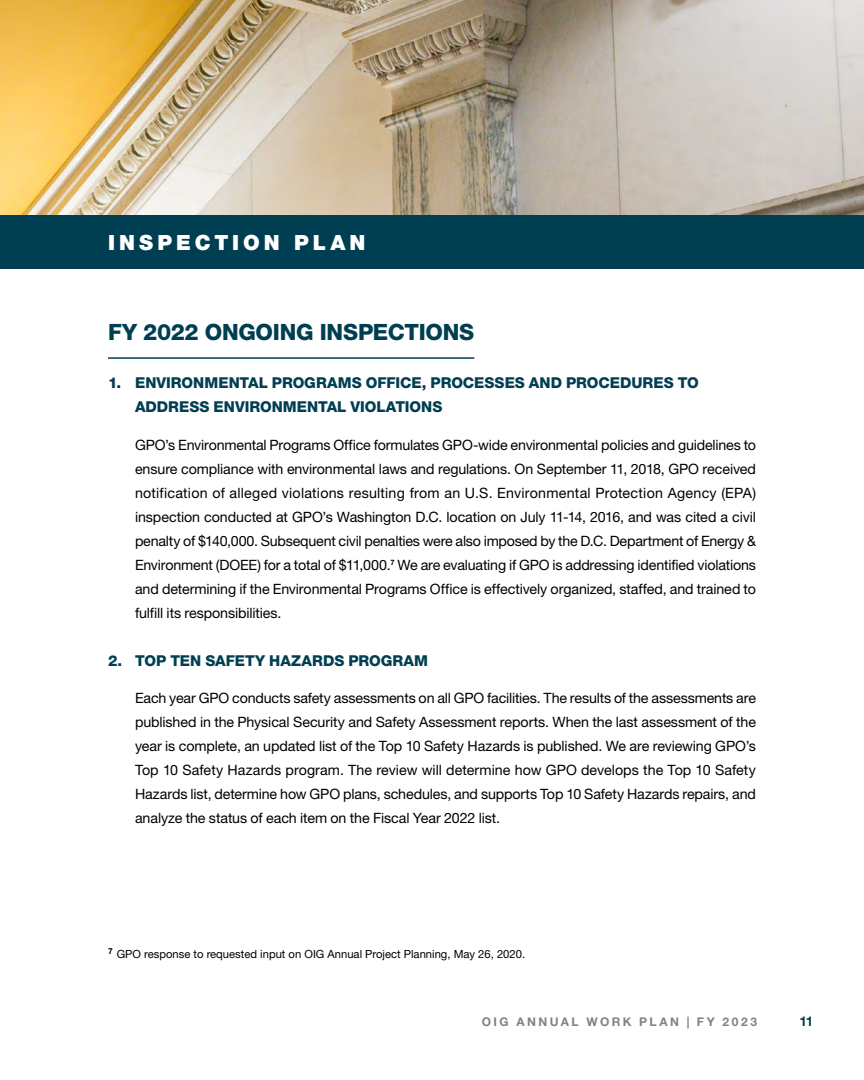
<style>
.page{position:relative;width:864px;height:1080px;background:#fff}
.page>*{position:absolute;margin:0;border:0;box-sizing:border-box;transform-origin:0 0}
.t1{font:800 22.5px "Helvetica Neue LT Std";letter-spacing:-.01em;color:#003e51}
.t2{font:900 21px "Helvetica Neue LT Std";letter-spacing:.19em;color:#fff}
.t3{font:800 15px/24px "Helvetica Neue LT Std";color:#003e51}
.t4{font:14.25px/24px "Helvetica Neue LT Std";letter-spacing:-.005em;color:#000;text-align:justify}
.t5{font:700 13.5px "Helvetica Neue LT Std";color:#003e51}
.t6{font:700 12px "Helvetica Neue LT Std";letter-spacing:.205em;color:#808285}
.t7{font:11.25px "Helvetica Neue LT Std";color:#000}
</style>
<div class="page">
<img style="left:0;top:0;width:864px;height:215px">
<div style="left:0;top:215px;width:864px;height:54px;background:#003e51"></div>
<hr style="left:108px;top:357px;width:366px;height:2px;background:#003e51">
<h2 class="t2" style="left:108px;top:230px;width:259px">INSPECTION PLAN</h2>
<h1 class="t1" style="left:108px;top:319px;width:368px">FY 2022 ONGOING INSPECTIONS</h1>
<p class="t3" style="left:135px;top:371px;width:565px;text-indent:-27px">1. ENVIRONMENTAL PROGRAMS OFFICE, PROCESSES AND PROCEDURES TO<br>ADDRESS ENVIRONMENTAL VIOLATIONS</p>
<p class="t4" style="left:135px;top:432px;width:623px">GPO’s Environmental Programs Office formulates GPO-wide environmental policies and guidelines to ensure compliance with environmental laws and regulations. On September 11, 2018, GPO received notification of alleged violations resulting from an U.S. Environmental Protection Agency (EPA) inspection conducted at GPO’s Washington D.C. location on July 11-14, 2016, and was cited a civil penalty of $140,000. Subsequent civil penalties were also imposed by the D.C. Department of Energy &amp; Environment (DOEE) for a total of $11,000.<sup>7</sup> We are evaluating if GPO is addressing identified violations and determining if the Environmental Programs Office is effectively organized, staffed, and trained to fulfill its responsibilities.</p>
<p class="t3" style="left:108px;top:648px;width:322px">2. TOP TEN SAFETY HAZARDS PROGRAM</p>
<p class="t4" style="left:135px;top:686px;width:623px">Each year GPO conducts safety assessments on all GPO facilities. The results of the assessments are published in the Physical Security and Safety Assessment reports. When the last assessment of the year is complete, an updated list of the Top 10 Safety Hazards is published. We are reviewing GPO’s Top 10 Safety Hazards program. The review will determine how GPO develops the Top 10 Safety Hazards list, determine how GPO plans, schedules, and supports Top 10 Safety Hazards repairs, and analyze the status of each item on the Fiscal Year 2022 list.</p>
<p class="t7" style="left:108px;top:948px;width:419px"><sup>7</sup> GPO response to requested input on OIG Annual Project Planning, May 26, 2020.</p>
<p class="t6" style="left:482px;top:1015px;width:277px">OIG ANNUAL WORK PLAN | FY 2023</p>
<p class="t5" style="left:800px;top:1013px;width:15px">11</p>
</div>
